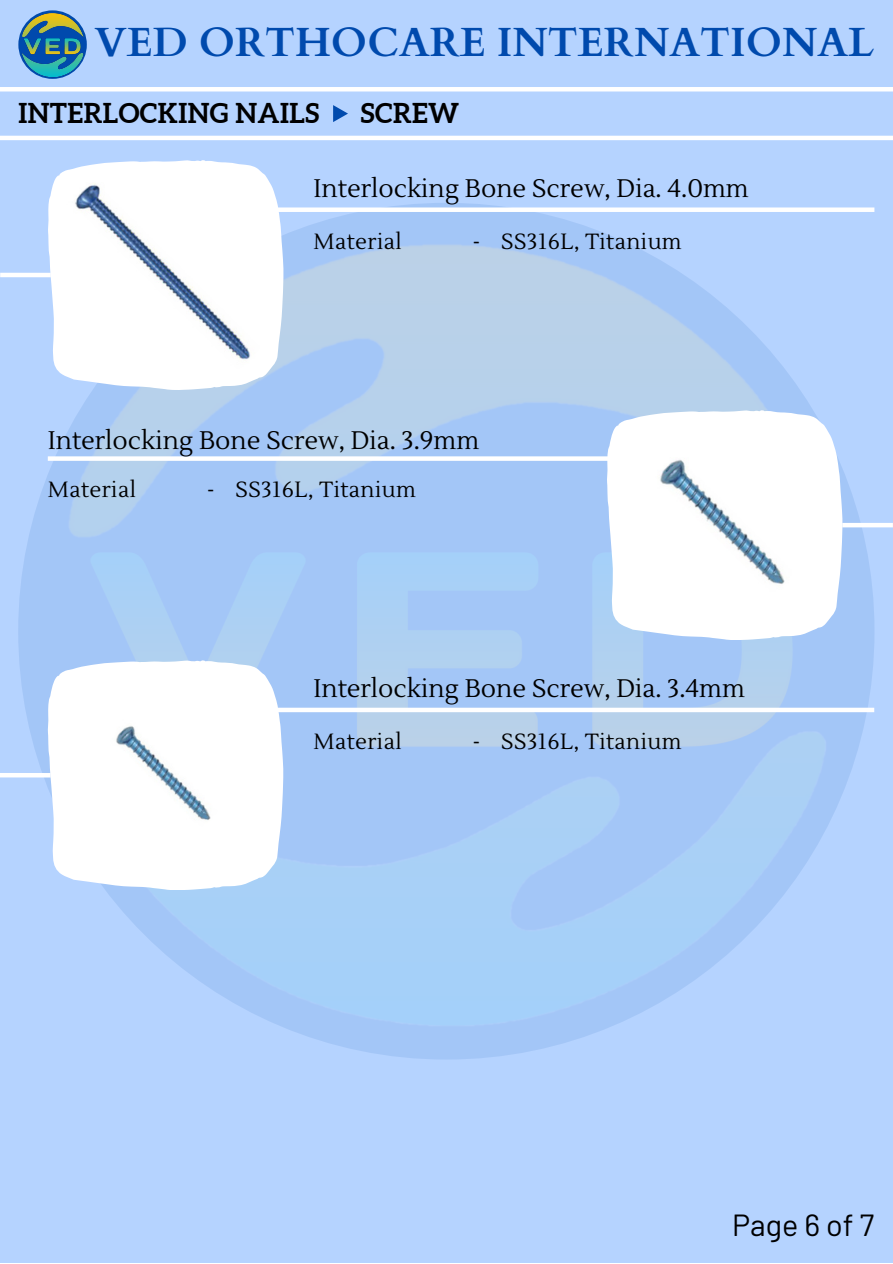
<style>
.page{position:relative;width:893px;height:1264px;background:#fff}
.page>*{position:absolute;margin:0;border:0;box-sizing:border-box;transform-origin:0 0}
.t1{font:700 40.8px "Cardo";color:#004aad}
.t2{font:30.45px "Barlow";color:#000}
.t3{font:700 27.3px "Aleo";letter-spacing:.015em;color:#000}
.t4{font:25.35px "Lustria";color:#000}
.t5{font:21.9px "Lustria";letter-spacing:.02em;color:#000}
</style>
<div class="page">
<div style="left:0;top:0;width:892px;height:1262px;background:#b5d3ff"></div>
<img style="left:18px;top:11px;width:69px;height:68px">
<hr style="left:0;top:87px;width:892px;height:4px;background:#fff">
<svg style="left:333px;top:105px;width:15px;height:17px"></svg>
<hr style="left:0;top:136px;width:892px;height:4px;background:#fff">
<img style="left:18px;top:212px;width:852px;height:847px">
<img style="left:607px;top:410px;width:235px;height:230px">
<div style="left:48px;top:456px;width:573px;height:5px;background:#fff"></div>
<hr style="left:842px;top:523px;width:50px;height:4px;background:#fff">
<img style="left:48px;top:160px;width:235px;height:230px">
<div style="left:273px;top:207px;width:601px;height:5px;background:#fff"></div>
<hr style="left:0;top:273px;width:51px;height:4px;background:#fff">
<img style="left:48px;top:660px;width:235px;height:230px">
<div style="left:272px;top:707px;width:602px;height:5px;background:#fff"></div>
<hr style="left:0;top:773px;width:51px;height:4px;background:#fff">
<p class="t1" style="left:95px;top:15px;width:780px">VED ORTHOCARE INTERNATIONAL</p>
<p class="t3" style="left:18px;top:98px;width:302px">INTERLOCKING NAILS</p>
<p class="t3" style="left:361px;top:98px;width:100px">SCREW</p>
<p class="t4" style="left:313px;top:172px;width:436px">Interlocking Bone Screw, Dia. 4.0mm</p>
<p class="t5" style="left:472px;top:228px;width:10px">-</p>
<p class="t5" style="left:501px;top:228px;width:182px">SS316L, Titanium</p>
<p class="t5" style="left:313px;top:228px;width:90px">Material</p>
<p class="t4" style="left:48px;top:424px;width:433px">Interlocking Bone Screw, Dia. 3.9mm</p>
<p class="t5" style="left:207px;top:476px;width:10px">-</p>
<p class="t5" style="left:235px;top:476px;width:182px">SS316L, Titanium</p>
<p class="t5" style="left:48px;top:476px;width:90px">Material</p>
<p class="t4" style="left:313px;top:672px;width:433px">Interlocking Bone Screw, Dia. 3.4mm</p>
<p class="t5" style="left:472px;top:728px;width:10px">-</p>
<p class="t5" style="left:501px;top:728px;width:182px">SS316L, Titanium</p>
<p class="t5" style="left:313px;top:728px;width:90px">Material</p>
<p class="t2" style="left:732px;top:1205px;width:144px">Page 6 of 7</p>
</div>
